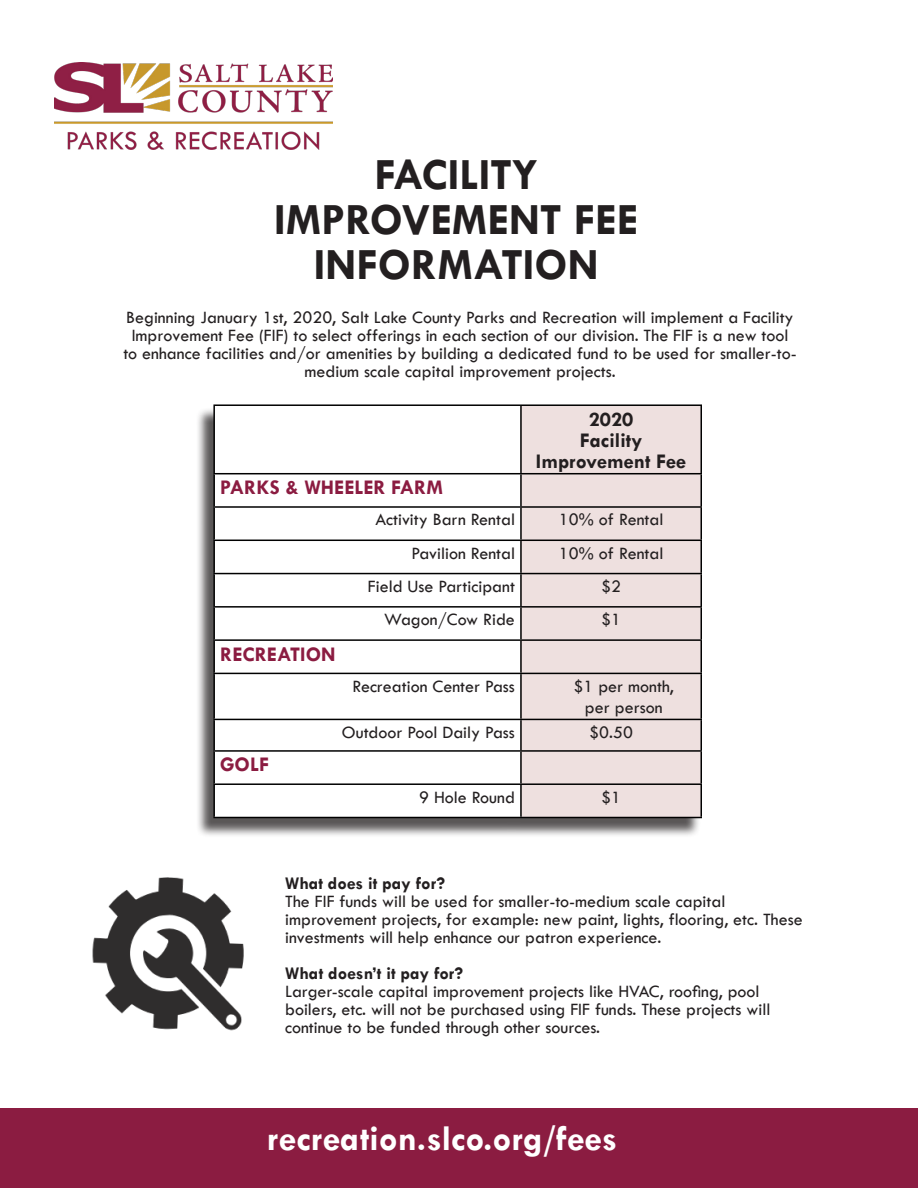
<style>
.page{position:relative;width:918px;height:1188px;background:#fff}
.page>*{position:absolute;margin:0;border:0;box-sizing:border-box;transform-origin:0 0}
.t1{font:700 45px/45px "Tw Cen";color:#231f20;text-align:center}
.t2{font:700 36px "Tw Cen";color:#fff}
.t3{font:700 21px "Tw Cen";color:#8b1c41}
.t4{font:700 21px "Tw Cen";color:#231f20}
.t5{font:18px/18px "Tw Cen";color:#231f20;text-align:center}
.s1{font-weight:700}
</style>
<div class="page">
<img style="left:92px;top:877px;width:152px;height:154px">
<div style="left:196px;top:408px;width:505px;height:430px;background:#231f20;opacity:.75"></div>
<svg style="left:215px;top:408px;width:305px;height:409px"></svg>
<div style="left:522px;top:406px;width:178px;height:411px;background:#eee0df"></div>
<div style="left:214px;top:507px;width:307px;height:33px;background:#fff"></div>
<div style="left:521px;top:507px;width:180px;height:33px;background:#eee0df"></div>
<hr style="left:213px;top:404px;width:308px;height:2px;background:#000">
<hr style="left:213px;top:406px;width:2px;height:67px;background:#000">
<hr style="left:521px;top:404px;width:181px;height:2px;background:#000">
<hr style="left:520px;top:406px;width:2px;height:67px;background:#000">
<hr style="left:700px;top:406px;width:2px;height:67px;background:#000">
<hr style="left:213px;top:473px;width:308px;height:1px;background:#000">
<hr style="left:213px;top:474px;width:2px;height:32px;background:#000">
<hr style="left:521px;top:473px;width:181px;height:1px;background:#000">
<hr style="left:520px;top:474px;width:2px;height:32px;background:#000">
<hr style="left:700px;top:474px;width:2px;height:32px;background:#000">
<hr style="left:213px;top:506px;width:308px;height:2px;background:#000">
<hr style="left:213px;top:508px;width:2px;height:32px;background:#000">
<hr style="left:521px;top:506px;width:181px;height:2px;background:#000">
<hr style="left:520px;top:508px;width:2px;height:32px;background:#000">
<hr style="left:700px;top:508px;width:2px;height:32px;background:#000">
<hr style="left:213px;top:540px;width:308px;height:1px;background:#000">
<hr style="left:213px;top:541px;width:2px;height:32px;background:#000">
<hr style="left:521px;top:540px;width:181px;height:1px;background:#000">
<hr style="left:520px;top:541px;width:2px;height:32px;background:#000">
<hr style="left:700px;top:541px;width:2px;height:32px;background:#000">
<hr style="left:213px;top:573px;width:308px;height:1px;background:#000">
<hr style="left:213px;top:574px;width:2px;height:32px;background:#000">
<hr style="left:521px;top:573px;width:181px;height:1px;background:#000">
<hr style="left:520px;top:574px;width:2px;height:32px;background:#000">
<hr style="left:700px;top:574px;width:2px;height:32px;background:#000">
<hr style="left:213px;top:606px;width:308px;height:2px;background:#000">
<hr style="left:213px;top:608px;width:2px;height:31px;background:#000">
<hr style="left:521px;top:606px;width:181px;height:2px;background:#000">
<hr style="left:520px;top:608px;width:2px;height:31px;background:#000">
<hr style="left:700px;top:608px;width:2px;height:31px;background:#000">
<hr style="left:213px;top:639px;width:308px;height:2px;background:#000">
<hr style="left:213px;top:641px;width:2px;height:32px;background:#000">
<hr style="left:521px;top:639px;width:181px;height:2px;background:#000">
<hr style="left:520px;top:641px;width:2px;height:32px;background:#000">
<hr style="left:700px;top:641px;width:2px;height:32px;background:#000">
<hr style="left:213px;top:673px;width:308px;height:1px;background:#000">
<hr style="left:213px;top:674px;width:2px;height:45px;background:#000">
<hr style="left:521px;top:673px;width:181px;height:1px;background:#000">
<hr style="left:520px;top:674px;width:2px;height:45px;background:#000">
<hr style="left:700px;top:674px;width:2px;height:45px;background:#000">
<hr style="left:213px;top:719px;width:308px;height:1px;background:#000">
<hr style="left:213px;top:720px;width:2px;height:30px;background:#000">
<hr style="left:521px;top:719px;width:181px;height:1px;background:#000">
<hr style="left:520px;top:720px;width:2px;height:30px;background:#000">
<hr style="left:700px;top:720px;width:2px;height:30px;background:#000">
<hr style="left:213px;top:750px;width:308px;height:2px;background:#000">
<hr style="left:213px;top:752px;width:2px;height:31px;background:#000">
<hr style="left:521px;top:750px;width:181px;height:2px;background:#000">
<hr style="left:520px;top:752px;width:2px;height:31px;background:#000">
<hr style="left:700px;top:752px;width:2px;height:31px;background:#000">
<hr style="left:213px;top:783px;width:308px;height:2px;background:#000">
<hr style="left:213px;top:785px;width:2px;height:32px;background:#000">
<hr style="left:521px;top:783px;width:181px;height:2px;background:#000">
<hr style="left:520px;top:785px;width:2px;height:32px;background:#000">
<hr style="left:700px;top:785px;width:2px;height:32px;background:#000">
<hr style="left:213px;top:817px;width:308px;height:1px;background:#000">
<hr style="left:521px;top:817px;width:181px;height:1px;background:#000">
<img style="left:54px;top:62px;width:279px;height:88px">
<div style="left:0;top:1108px;width:918px;height:80px;background:#8b1c41"></div>
<p class="t1" style="left:274px;top:151px;width:366px">FACILITY<br>IMPROVEMENT FEE<br>INFORMATION</p>
<p class="t5" style="left:123px;top:309px;width:675px">Beginning January 1st, 2020, Salt Lake County Parks and Recreation will implement a Facility Improvement Fee (FIF) to select offerings in each section of our division. The FIF is a new tool to enhance facilities and/or amenities by building a dedicated fund to be used for smaller-to&shy;medium scale capital improvement projects.</p>
<p class="t4" style="left:589px;top:406px;width:46px">2020</p>
<p class="t4" style="left:580px;top:427px;width:64px">Facility</p>
<p class="t4" style="left:536px;top:448px;width:152px">Improvement Fee</p>
<p class="t3" style="left:220px;top:475px;width:225px">PARKS &amp; WHEELER FARM</p>
<p class="t5" style="left:375px;top:511px;width:141px">Activity Barn Rental</p>
<p class="t5" style="left:559px;top:511px;width:106px">10% of Rental</p>
<p class="t5" style="left:411px;top:544px;width:105px">Pavilion Rental</p>
<p class="t5" style="left:559px;top:544px;width:106px">10% of Rental</p>
<p class="t5" style="left:368px;top:577px;width:149px">Field Use Participant</p>
<p class="t5" style="left:601px;top:577px;width:21px">$2</p>
<p class="t5" style="left:384px;top:611px;width:132px">Wagon/Cow Ride</p>
<p class="t5" style="left:601px;top:611px;width:21px">$1</p>
<p class="t3" style="left:220px;top:641px;width:117px">RECREATION</p>
<p class="t5" style="left:353px;top:677px;width:164px">Recreation Center Pass</p>
<p class="t5" style="left:574px;top:675px;width:102px;line-height:21.6px">$1 per month, per person</p>
<p class="t5" style="left:342px;top:723px;width:175px">Outdoor Pool Daily Pass</p>
<p class="t5" style="left:589px;top:723px;width:45px">$0.50</p>
<p class="t3" style="left:220px;top:752px;width:51px">GOLF</p>
<p class="t5" style="left:419px;top:788px;width:97px">9 Hole Round</p>
<p class="t5" style="left:601px;top:788px;width:21px">$1</p>
<p class="t5" style="left:285px;top:874px;width:519px;text-align:left"><span class="s1">What does it pay for?<br></span>The FIF funds will be used for smaller-to-medium scale capital improvement projects, for example: new paint, lights, flooring, etc. These investments will help enhance our patron experience.</p>
<p class="t5" style="left:285px;top:964px;width:487px;text-align:left"><span class="s1">What doesn’t it pay for?<br></span>Larger-scale capital improvement projects like HVAC, roofing, pool boilers, etc. will not be purchased using FIF funds. These projects will continue to be funded through other sources.</p>
<p class="t2" style="left:267px;top:1117px;width:352px">recreation.slco.org/fees</p>
</div>
